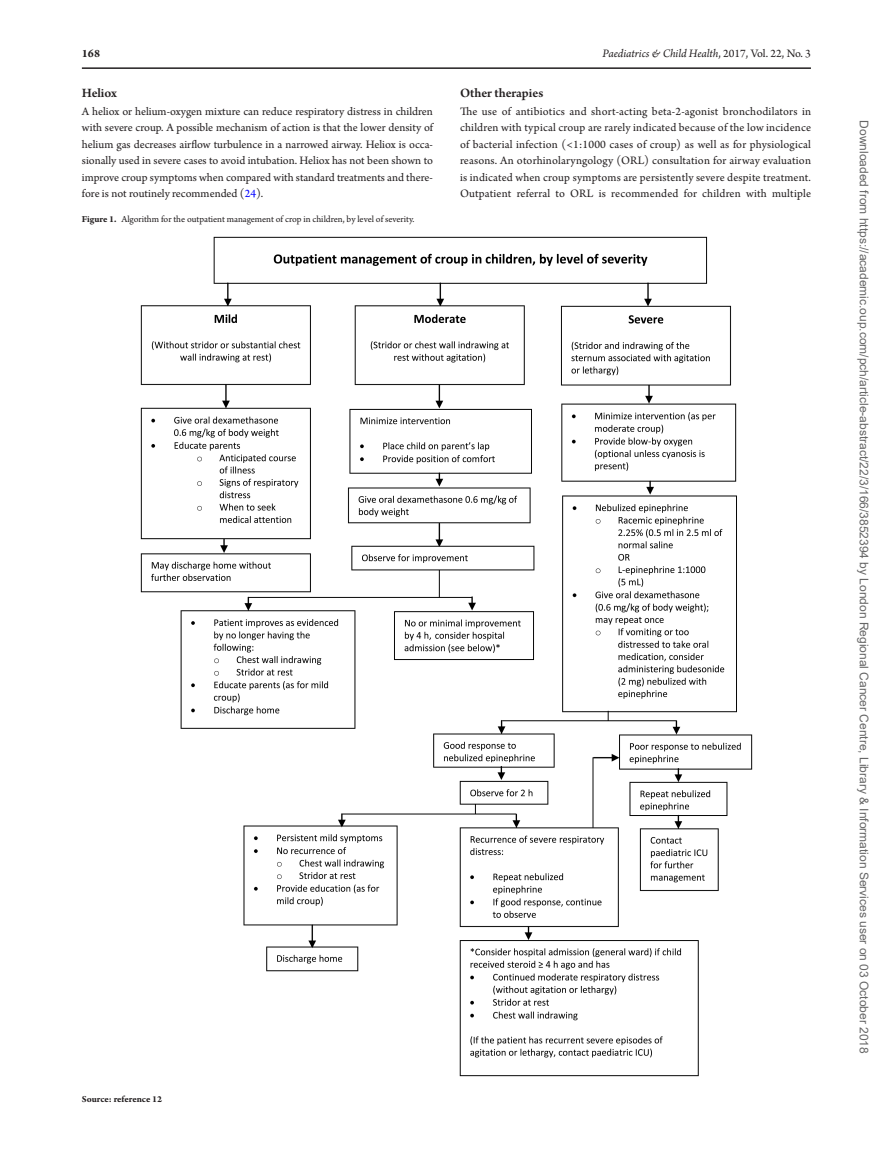
<style>
.page{position:relative;width:893px;height:1174px;background:#fff}
.page>*{position:absolute;margin:0;border:0;box-sizing:border-box;transform-origin:0 0}
.t1{font:600 13.5px "Arno Pro";letter-spacing:-.005em;color:#231f20}
.t2{font:12px/16.5px "Arno Pro";color:#231f20;text-align:justify}
.t3{font:12px "Arial";color:#666}
.t4{font:italic 12px "Arno Pro";letter-spacing:-.005em;color:#231f20}
.t5{font:700 12px "Arno Pro";color:#231f20}
.t6{font:9.75px "Arno Pro";color:#231f20}
.t7{font:700 9.75px "Arno Pro";letter-spacing:-.005em;color:#231f20}
.s1{font-style:normal}
.s2{color:#00f}
.s3{font-weight:700}
</style>
<div class="page">
<hr style="left:82px;top:67px;width:729px;height:2px;background:#231f20">
<img style="left:140px;top:236px;width:612px;height:840px">
<p class="t5" style="left:82px;top:46px;width:20px">168</p>
<p class="t4" style="left:603px;top:46px;width:210px">Paediatrics &amp; Child Health<span class="s1">, 2017, Vol. 22, No. 3</span></p>
<p class="t1" style="left:82px;top:85px;width:37px">Heliox</p>
<p class="t2" style="left:82px;top:104px;width:353px">A heliox or helium-oxygen mixture can reduce respiratory distress in children with severe croup. A possible mechanism of action is that the lower density of helium gas decreases airflow turbulence in a narrowed airway. Heliox is occa&shy;sionally used in severe cases to avoid intubation. Heliox has not been shown to improve croup symptoms when compared with standard treatments and there&shy;fore is not routinely recommended (<span class="s2">24</span>).</p>
<p class="t1" style="left:460px;top:85px;width:85px">Other therapies</p>
<p class="t2" style="left:460px;top:104px;width:353px">The use of antibiotics and short-acting beta-2-agonist bronchodilators in children with typical croup are rarely indicated because of the low incidence of bacterial infection (&lt;1:1000 cases of croup) as well as for physiological reasons. An otorhinolaryngology (ORL) consultation for airway evaluation is indicated when croup symptoms are persistently severe despite treatment.<br>Outpatient referral to ORL is recommended for children with multiple</p>
<p class="t6" style="left:82px;top:214px;width:334px"><span class="s3">Figure 1.</span> Algorithm for the outpatient management of crop in children, by level of severity.</p>
<p class="t7" style="left:82px;top:1093px;width:82px">Source: reference 12</p>
<p class="t3" style="left:868px;top:120px;width:935px;rotate:90deg">Downloaded from https://academic.oup.com/pch/article-abstract/22/3/166/3852394 by London Regional Cancer Centre, Library &amp; Information Services user on 03 October 2018</p>
</div>
